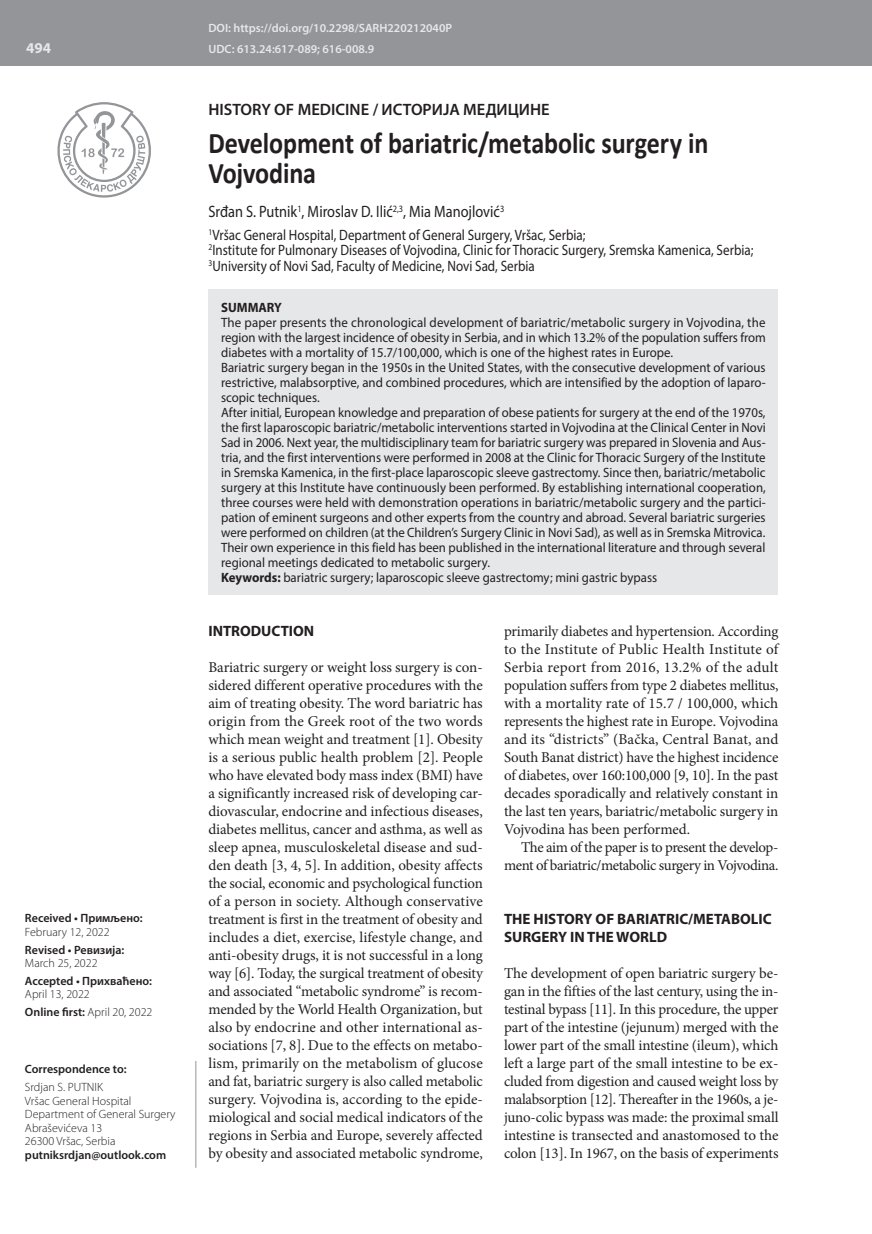
<style>
.page{position:relative;width:872px;height:1234px;background:#fff}
.page>*{position:absolute;margin:0;border:0;box-sizing:border-box;transform-origin:0 0}
.t1{font:700 30px/30px "Calibri";letter-spacing:-.005em;color:#231f20;scale:.87 1}
.t2{font:16.5px "Myriad Pro";color:#231f20;scale:.87 1}
.t3{font:600 16.5px "Myriad Pro";color:#231f20}
.t4{font:15px/18px "Minion Pro";letter-spacing:-.015em;color:#231f20;text-align:justify}
.t5{font:15px/15.8px "Myriad Pro";color:#231f20;scale:.87 1}
.t6{font:700 15px/18px "Myriad Pro";color:#231f20}
.t7{font:700 15px "Myriad Pro";color:#e6e7e9}
.t8{font:13.5px/15px "Myriad Pro";color:#231f20;scale:.96 1}
.t9{font:700 13.5px "Myriad Pro";color:#231f20;scale:.95 1}
.t10{font:300 12px/13.5px "Myriad Pro";color:#231f20}
.t11{font:600 12px "Myriad Pro";color:#231f20}
.t12{font:600 12px/21.3px "Myriad Pro";color:#e6e7e9}
.s1{font-weight:600}
.s2{font-weight:700}
</style>
<div class="page">
<div style="left:0;top:0;width:872px;height:66px;background:#939598"></div>
<svg style="left:57px;top:102px;width:94px;height:95px"></svg>
<hr style="left:196px;top:1060px;width:1px;height:107px;background:#939598">
<div style="left:208px;top:289px;width:570px;height:306px;background:#e6e7e9"></div>
<p class="t7" style="left:26px;top:38px;width:26px">494</p>
<p class="t11" style="left:25px;top:910px;width:119px">Received • Примљено:</p>
<p class="t10" style="left:25px;top:924px;width:86px">February 12, 2022</p>
<p class="t11" style="left:25px;top:941px;width:101px">Revised • Ревизија:</p>
<p class="t10" style="left:25px;top:956px;width:74px">March 25, 2022</p>
<p class="t11" style="left:25px;top:972px;width:129px">Accepted • Прихваћено:</p>
<p class="t10" style="left:25px;top:985px;width:129px;line-height:17.7px">April 13, 2022<br><span class="s1">Online first:</span> April 20, 2022</p>
<p class="t11" style="left:25px;top:1061px;width:103px">Correspondence to:</p>
<p class="t10" style="left:25px;top:1080px;width:152px">Srdjan S. PUTNIK<br>Vršac General Hospital<br>Department of General Surgery<br>Abraševićeva 13<br>26300 Vršac, Serbia</p>
<p class="t11" style="left:25px;top:1146px;width:143px">putniksrdjan@outlook.com</p>
<p class="t12" style="left:208px;top:17px;width:245px">DOI: https://doi.org/10.2298/SARH220212040P<br>UDC: 613.24:617-089; 616-008.9</p>
<p class="t3" style="left:208px;top:98px;width:343px">HISTORY OF MEDICINE / ИСТОРИЈА МЕДИЦИНЕ</p>
<h1 class="t1" style="left:208px;top:128px;width:576px">Development of bariatric/metabolic surgery in<br>Vojvodina</h1>
<p class="t2" style="left:208px;top:202px;width:341px">Srđan S. Putnik<sup>1</sup>, Miroslav D. Ilić<sup>2,3</sup>, Mia Manojlović<sup>3</sup></p>
<p class="t5" style="left:208px;top:226px;width:628px"><sup>1</sup>Vršac General Hospital, Department of General Surgery, Vršac, Serbia;<br><sup>2</sup>Institute for Pulmonary Diseases of Vojvodina, Clinic for Thoracic Surgery, Sremska Kamenica, Serbia;<br><sup>3</sup>University of Novi Sad, Faculty of Medicine, Novi Sad, Serbia</p>
<p class="t9" style="left:221px;top:298px;width:66px">SUMMARY</p>
<p class="t8" style="left:221px;top:315px;width:569px">The paper presents the chronological development of bariatric/metabolic surgery in Vojvodina, the region with the largest incidence of obesity in Serbia, and in which 13.2% of the population suffers from diabetes with a mortality of 15.7/100,000, which is one of the highest rates in Europe.<br>Bariatric surgery began in the 1950s in the United States, with the consecutive development of various restrictive, malabsorptive, and combined procedures, which are intensified by the adoption of laparo&shy;scopic techniques.<br>After initial, European knowledge and preparation of obese patients for surgery at the end of the 1970s, the first laparoscopic bariatric/metabolic interventions started in Vojvodina at the Clinical Center in Novi Sad in 2006. Next year, the multidisciplinary team for bariatric surgery was prepared in Slovenia and Aus&shy;tria, and the first interventions were performed in 2008 at the Clinic for Thoracic Surgery of the Institute in Sremska Kamenica, in the first-place laparoscopic sleeve gastrectomy. Since then, bariatric/metabolic surgery at this Institute have continuously been performed. By establishing international cooperation, three courses were held with demonstration operations in bariatric/metabolic surgery and the partici&shy;pation of eminent surgeons and other experts from the country and abroad. Several bariatric surgeries were performed on children (at the Children’s Surgery Clinic in Novi Sad), as well as in Sremska Mitrovica.<br>Their own experience in this field has been published in the international literature and through several regional meetings dedicated to metabolic surgery.<br><span class="s2">Keywords:</span> bariatric surgery; laparoscopic sleeve gastrectomy; mini gastric bypass</p>
<p class="t6" style="left:208px;top:621px;width:107px">INTRODUCTION</p>
<p class="t4" style="left:208px;top:658px;width:276px">Bariatric surgery or weight loss surgery is con&shy;sidered different operative procedures with the aim of treating obesity. The word bariatric has origin from the Greek root of the two words which mean weight and treatment [1]. Obesity is a serious public health problem [2]. People who have elevated body mass index (BMI) have a significantly increased risk of developing car&shy;diovascular, endocrine and infectious diseases, diabetes mellitus, cancer and asthma, as well as sleep apnea, musculoskeletal disease and sud&shy;den death [3, 4, 5]. In addition, obesity affects the social, economic and psychological function of a person in society. Although conservative treatment is first in the treatment of obesity and includes a diet, exercise, lifestyle change, and anti-obesity drugs, it is not successful in a long way [6]. Today, the surgical treatment of obesity and associated “metabolic syndrome” is recom&shy;mended by the World Health Organization, but also by endocrine and other international as&shy;sociations [7, 8]. Due to the effects on metabo&shy;lism, primarily on the metabolism of glucose and fat, bariatric surgery is also called metabolic surgery. Vojvodina is, according to the epide&shy;miological and social medical indicators of the regions in Serbia and Europe, severely affected by obesity and associated metabolic syndrome,</p>
<p class="t4" style="left:504px;top:622px;width:276px">primarily diabetes and hypertension. According to the Institute of Public Health Institute of Serbia report from 2016, 13.2% of the adult population suffers from type 2 diabetes mellitus, with a mortality rate of 15.7 / 100,000, which represents the highest rate in Europe. Vojvodina and its “districts” (Bačka, Central Banat, and South Banat district) have the highest incidence of diabetes, over 160:100,000 [9, 10]. In the past decades sporadically and relatively constant in the last ten years, bariatric/metabolic surgery in Vojvodina has been performed.</p>
<p class="t4" style="left:504px;top:838px;width:276px;text-align:right">The aim of the paper is to present the develop&shy;ment of bariatric/metabolic surgery in Vojvodina.</p>
<p class="t6" style="left:504px;top:909px;width:269px">THE HISTORY OF BARIATRIC/METABOLIC<br>SURGERY IN THE WORLD</p>
<p class="t4" style="left:504px;top:964px;width:276px">The development of open bariatric surgery be&shy;gan in the fifties of the last century, using the in&shy;testinal bypass [11]. In this procedure, the upper part of the intestine (jejunum) merged with the lower part of the small intestine (ileum), which left a large part of the small intestine to be ex&shy;cluded from digestion and caused weight loss by malabsorption [12]. Thereafter in the 1960s, a je&shy;juno-colic bypass was made: the proximal small intestine is transected and anastomosed to the colon [13]. In 1967, on the basis of experiments</p>
</div>
